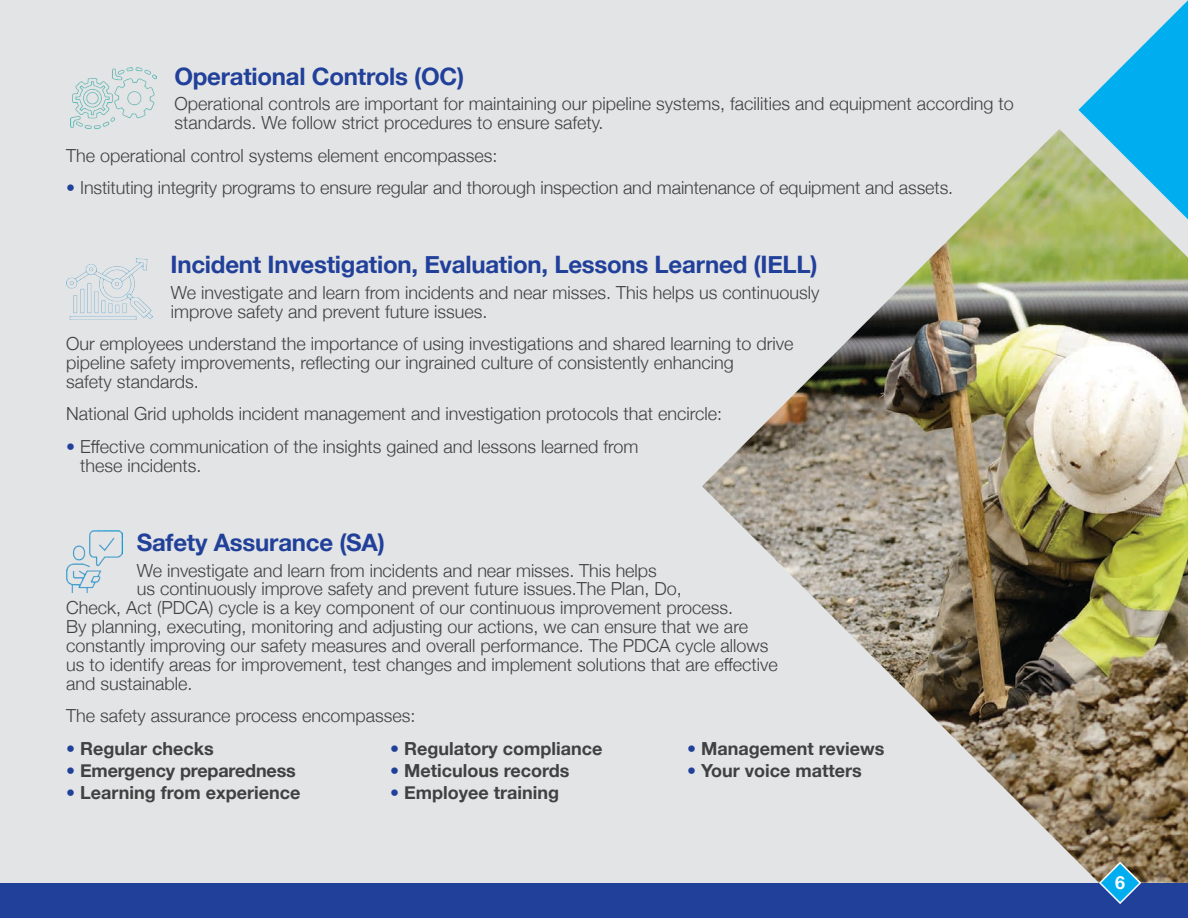
<style>
.page{position:relative;width:1188px;height:918px;background:#fff}
.page>*{position:absolute;margin:0;border:0;box-sizing:border-box;transform-origin:0 0}
.Subhead_-_10_Elements{font:700 24px "Helvetica Neue";letter-spacing:-.01em;color:#21409a}
.Body_copy{font:300 18px/18.9px "Helvetica Neue";color:#414142}
.Body_copy-2{font:700 18px "Helvetica Neue";color:#414142}
.body_copy{font:700 18px "Helvetica Neue";color:#fff}
.s1{color:#21409a}
.s2{font-weight:300;color:#21409a}
</style>
<div class="page">
<div style="left:0;top:0;width:1078px;height:883px;background:#e3e4e5"></div>
<div style="left:0;top:883px;width:1188px;height:35px;background:#21409a"></div>
<svg style="left:1099px;top:883px;width:42px;height:21px"></svg>
<img style="left:71px;top:68px;width:85px;height:60px">
<img style="left:67px;top:258px;width:85px;height:61px">
<img style="left:66px;top:531px;width:57px;height:62px">
<img style="left:702px;top:129px;width:486px;height:754px">
<svg style="left:1078px;top:0;width:110px;height:219px"></svg>
<p class="Subhead_-_10_Elements" style="left:174px;top:57px;width:291px">Operational Controls (OC)</p>
<p class="Body_copy" style="left:175px;top:93px;width:841px">Operational controls are important for maintaining our pipeline systems, facilities and equipment according to standards. We follow strict procedures to ensure safety.</p>
<p class="Body_copy" style="left:66px;top:145px;width:433px">The operational control systems element encompasses:</p>
<p class="Body_copy" style="left:66px;top:177px;width:889px"><span class="s1">•</span> Instituting integrity programs to ensure regular and thorough inspection and maintenance of equipment and assets.</p>
<p class="Subhead_-_10_Elements" style="left:171px;top:246px;width:649px">Incident Investigation, Evaluation, Lessons Learned (IELL)</p>
<p class="Body_copy" style="left:171px;top:282px;width:650px">We investigate and learn from incidents and near misses. This helps us continuously improve safety and prevent future issues.</p>
<p class="Body_copy" style="left:66px;top:333px;width:729px">Our employees understand the importance of using investigations and shared learning to drive pipeline safety improvements, reflecting our ingrained culture of consistently enhancing<br>safety standards.</p>
<p class="Body_copy" style="left:66px;top:403px;width:658px">National Grid upholds incident management and investigation protocols that encircle:</p>
<p class="Body_copy" style="left:80px;top:436px;width:560px;text-indent:-14px"><span class="s1">•</span> Effective communication of the insights gained and lessons learned from these incidents.</p>
<p class="Subhead_-_10_Elements" style="left:137px;top:524px;width:250px">Safety Assurance (SA)</p>
<p class="Body_copy" style="left:137px;top:559px;width:521px">We investigate and learn from incidents and near misses. This helps</p>
<p class="Body_copy" style="left:137px;top:578px;width:546px">us continuously improve safety and prevent future issues.The Plan, Do,</p>
<p class="Body_copy" style="left:66px;top:597px;width:668px">Check, Act (PDCA) cycle is a key component of our continuous improvement process.</p>
<p class="Body_copy" style="left:66px;top:616px;width:683px">By planning, executing, monitoring and adjusting our actions, we can ensure that we are</p>
<p class="Body_copy" style="left:66px;top:635px;width:704px">constantly improving our safety measures and overall performance. The PDCA cycle allows</p>
<p class="Body_copy" style="left:66px;top:654px;width:713px">us to identify areas for improvement, test changes and implement solutions that are effective</p>
<p class="Body_copy" style="left:66px;top:673px;width:128px">and sustainable.</p>
<p class="Body_copy" style="left:66px;top:705px;width:351px">The safety assurance process encompasses:</p>
<p class="Body_copy-2" style="left:66px;top:734px;width:149px"><span class="s2">•</span> Regular checks</p>
<p class="Body_copy-2" style="left:390px;top:734px;width:214px"><span class="s2">•</span> Regulatory compliance</p>
<p class="Body_copy-2" style="left:687px;top:734px;width:199px"><span class="s2">•</span> Management reviews</p>
<p class="Body_copy-2" style="left:66px;top:757px;width:231px"><span class="s2">•</span> Emergency preparedness</p>
<p class="Body_copy-2" style="left:390px;top:757px;width:181px"><span class="s2">•</span> Meticulous records</p>
<p class="Body_copy-2" style="left:687px;top:757px;width:176px"><span class="s2">•</span> Your voice matters</p>
<p class="Body_copy-2" style="left:66px;top:779px;width:236px"><span class="s2">•</span> Learning from experience</p>
<p class="Body_copy-2" style="left:390px;top:779px;width:170px"><span class="s2">•</span> Employee training</p>
<p class="body_copy" style="left:1115px;top:869px;width:12px">6</p>
</div>
